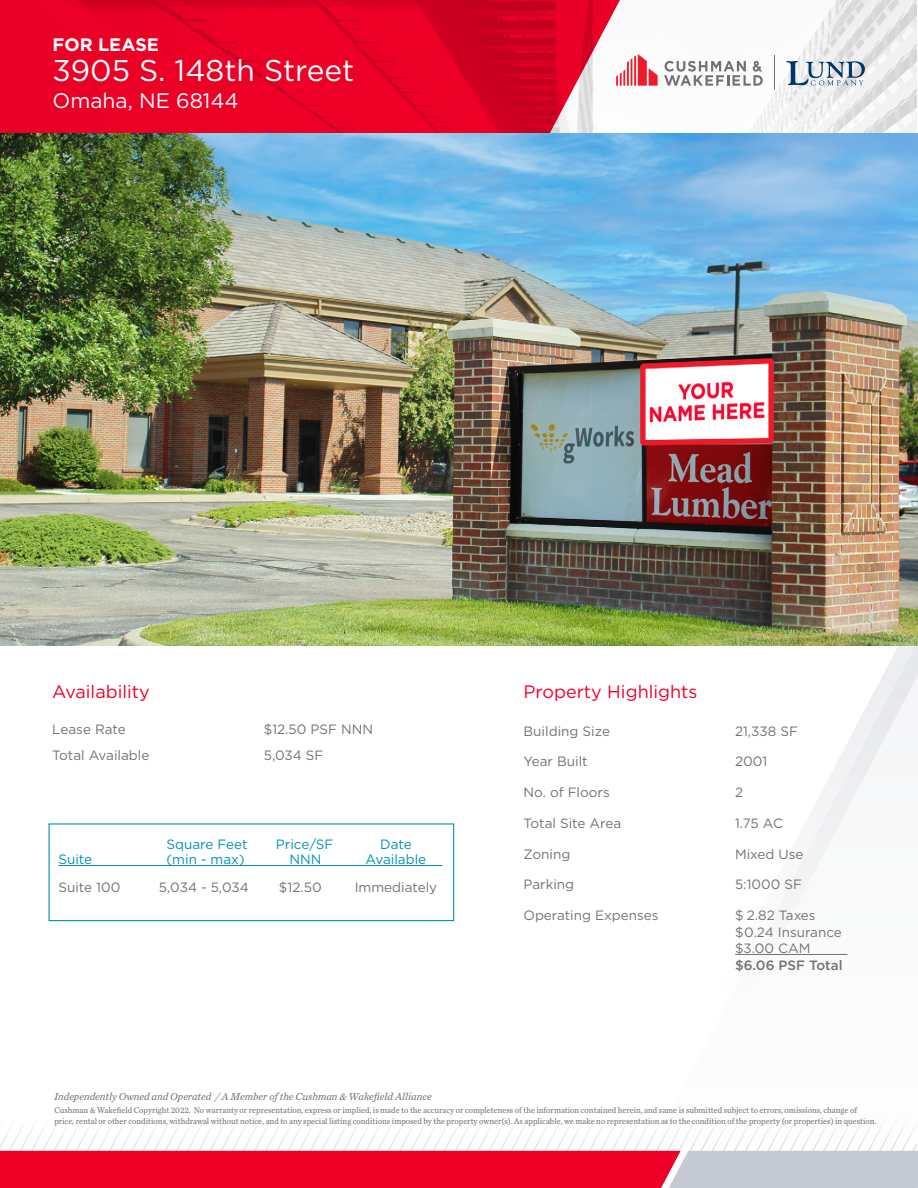
<style>
.page{position:relative;width:918px;height:1188px;background:#fff}
.page>*{position:absolute;margin:0;border:0;box-sizing:border-box;transform-origin:0 0}
.t1{font:30px "Gotham";color:#fff}
.t2{font:21px "Gotham";color:#fff}
.t3{font:18px "Gotham";color:#ef0027}
.t4{font:700 18px "Gotham";color:#fff}
.t5{font:13.5px/16.5px "Gotham";color:#717271}
.t6{font:13.5px "Gotham";color:#0092b3}
.t7{font:500 13.5px "Gotham";color:#717271}
.t8{font:italic 10.5px "Chronicle Text G2";color:#717271}
.t9{font:8.7px/10.4px "Chronicle Text G2";color:#717271;scale:.95 1}
</style>
<div class="page">
<svg style="left:0;top:1125px;width:609px;height:26px"></svg>
<svg style="left:609px;top:1123px;width:309px;height:28px"></svg>
<img style="left:620px;top:0;width:296px;height:134px">
<svg style="left:786px;top:61px;width:79px;height:24px"></svg>
<hr style="left:774px;top:55px;width:1px;height:35px;background:#707271">
<svg style="left:620px;top:54px;width:38px;height:32px"></svg>
<svg style="left:664px;top:61px;width:99px;height:25px"></svg>
<svg style="left:0;top:0;width:620px;height:134px;background:#e40b2e"></svg>
<svg style="left:0;top:1151px;width:918px;height:37px;background:#e43655"></svg>
<svg style="left:754px;top:646px;width:164px;height:308px"></svg>
<img style="left:0;top:134px;width:918px;height:512px">
<hr style="left:735px;top:954px;width:113px;height:1px;background:#717271">
<hr style="left:58px;top:865px;width:384px;height:1px;background:#0092b3">
<div style="left:49px;top:823px;width:405px;height:98px;border:1px solid #0092b3"></div>
<h3 class="t4" style="left:53px;top:32px;width:108px">FOR LEASE</h3>
<h1 class="t1" style="left:53px;top:51px;width:303px">3905 S. 148th Street</h1>
<h2 class="t2" style="left:53px;top:87px;width:187px">Omaha, NE 68144</h2>
<h3 class="t3" style="left:52px;top:680px;width:99px">Availability</h3>
<h3 class="t5" style="left:52px;top:721px;width:75px">Lease Rate</h3>
<h3 class="t5" style="left:264px;top:721px;width:111px">$12.50 PSF NNN</h3>
<h3 class="t5" style="left:52px;top:747px;width:99px">Total Available</h3>
<h3 class="t5" style="left:264px;top:747px;width:61px">5,034 SF</h3>
<h3 class="t6" style="left:166px;top:836px;width:83px">Square Feet</h3>
<h3 class="t6" style="left:276px;top:836px;width:59px">Price/SF</h3>
<h3 class="t6" style="left:380px;top:836px;width:33px">Date</h3>
<h3 class="t6" style="left:58px;top:851px;width:35px">Suite</h3>
<h3 class="t6" style="left:166px;top:851px;width:80px">(min - max)</h3>
<h3 class="t6" style="left:289px;top:851px;width:33px">NNN</h3>
<h3 class="t6" style="left:366px;top:851px;width:62px">Available</h3>
<h3 class="t5" style="left:58px;top:879px;width:63px">Suite 100</h3>
<h3 class="t5" style="left:159px;top:879px;width:91px">5,034 - 5,034</h3>
<h3 class="t5" style="left:279px;top:879px;width:44px">$12.50</h3>
<h3 class="t5" style="left:355px;top:879px;width:84px">Immediately</h3>
<p class="t8" style="left:54px;top:1089px;width:379px">Independently Owned and Operated / A Member of the Cushman &amp; Wakefield Alliance</p>
<h3 class="t3" style="left:524px;top:680px;width:175px">Property Highlights</h3>
<h3 class="t5" style="left:524px;top:722px;width:88px">Building Size</h3>
<h3 class="t5" style="left:735px;top:722px;width:64px">21,338 SF</h3>
<h3 class="t5" style="left:524px;top:753px;width:66px">Year Built</h3>
<h3 class="t5" style="left:735px;top:753px;width:34px">2001</h3>
<h3 class="t5" style="left:524px;top:784px;width:88px">No. of Floors</h3>
<h3 class="t5" style="left:735px;top:784px;width:10px">2</h3>
<h3 class="t5" style="left:524px;top:815px;width:99px">Total Site Area</h3>
<h3 class="t5" style="left:735px;top:815px;width:50px">1.75 AC</h3>
<h3 class="t5" style="left:524px;top:845px;width:48px">Zoning</h3>
<h3 class="t5" style="left:735px;top:845px;width:70px">Mixed Use</h3>
<h3 class="t5" style="left:524px;top:876px;width:52px">Parking</h3>
<h3 class="t5" style="left:735px;top:876px;width:69px">5:1000 SF</h3>
<h3 class="t5" style="left:524px;top:907px;width:137px">Operating Expenses</h3>
<h3 class="t5" style="left:735px;top:907px;width:108px">$ 2.82 Taxes<br>$ 0.24 Insurance $3.00 CAM</h3>
<h3 class="t7" style="left:735px;top:956px;width:109px">$6.06 PSF Total</h3>
<p class="t9" style="left:54px;top:1105px;width:867px">Cushman &amp; Wakefield Copyright 2022. No warranty or representation, express or implied, is made to the accuracy or completeness of the information contained herein, and same is submitted subject to errors, omissions, change of price, rental or other conditions, withdrawal without notice, and to any special listing conditions imposed by the property owner(s). As applicable, we make no representation as to the condition of the property (or properties) in question.</p>
</div>
